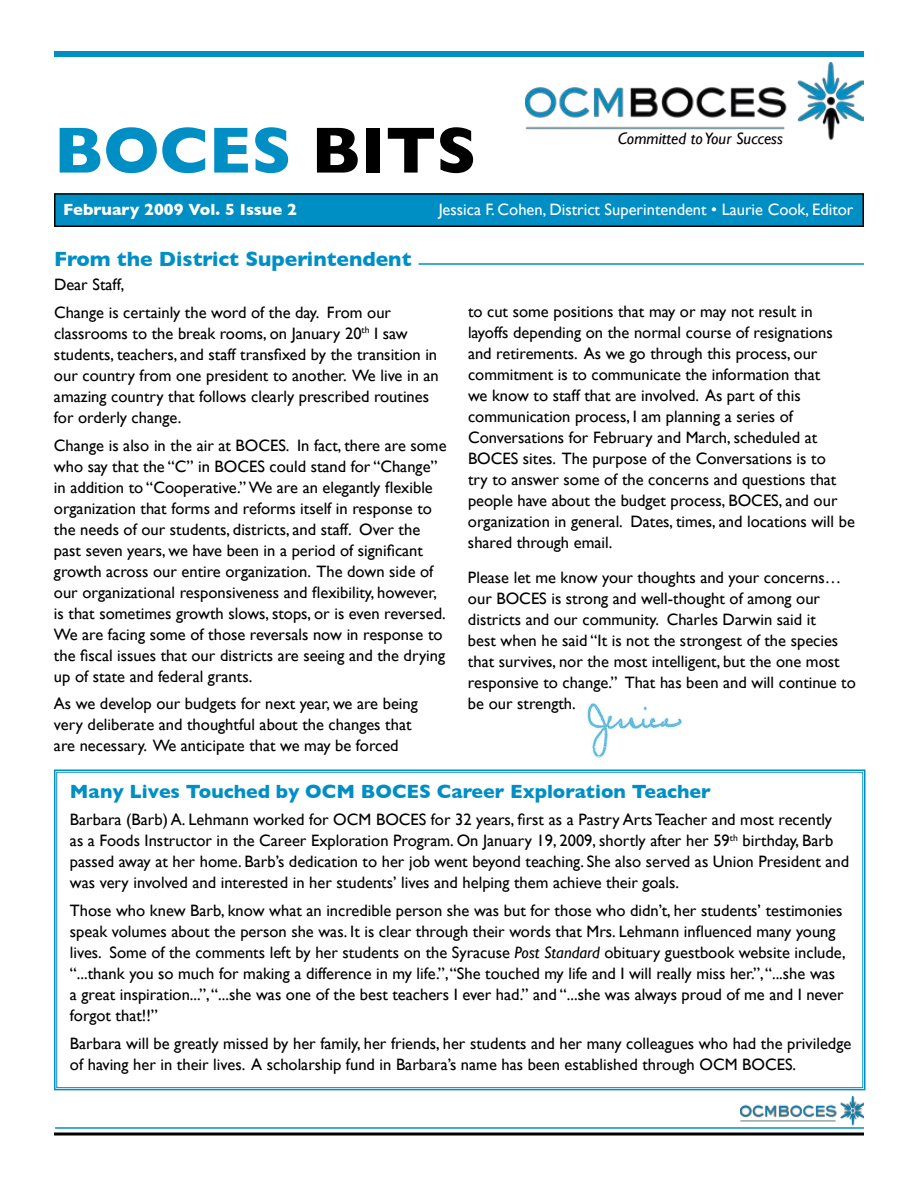
<style>
.page{position:relative;width:918px;height:1188px;background:#fff}
.page>*{position:absolute;margin:0;border:0;box-sizing:border-box;transform-origin:0 0}
.t1{font:700 66px "Gill Sans";color:#008fc5}
.t2{font:700 21px "Gill Sans";color:#008fc5}
.t3{font:700 19.5px "Gill Sans";color:#008fc5}
.t4{font:16.5px/21px "Gill Sans";color:#000}
.t5{font:16.5px "Gill Sans";color:#fff}
.t6{font:700 16.5px "Gill Sans";color:#fff}
.t7{font:italic 16.5px "Gill Sans";color:#000}
.s1{color:#000}
.s2{font-style:italic}
</style>
<div class="page">
<div style="left:54px;top:51px;width:810px;height:6px;background:#008fc5"></div>
<img style="left:740px;top:1097px;width:124px;height:29px">
<img style="left:587px;top:701px;width:95px;height:59px">
<hr style="left:418px;top:263px;width:446px;height:2px;background:#008fc5">
<div style="left:55px;top:194px;width:808px;height:32px;background:#008fc5"></div>
<div style="left:54px;top:193px;width:810px;height:34px;border:2px solid #000"></div>
<svg style="left:54px;top:1132px;width:810px;height:4px;background:#3f3f3f"></svg>
<hr style="left:55px;top:1127px;width:809px;height:2px;background:#008fc5">
<svg style="left:54px;top:769px;width:812px;height:322px"></svg>
<img style="left:526px;top:63px;width:338px;height:77px">
<h1 class="t1" style="left:54px;top:112px;width:424px">BOCES <span class="s1">BITS</span></h1>
<p class="t6" style="left:63px;top:200px;width:236px">February 2009 Vol. 5 Issue 2</p>
<p class="t5" style="left:439px;top:200px;width:416px">Jessica F. Cohen, District Superintendent • Laurie Cook, Editor</p>
<p class="t7" style="left:618px;top:129px;width:167px">Committed to Your Success</p>
<p class="t2" style="left:54px;top:247px;width:359px">From the District Superintendent</p>
<p class="t4" style="left:54px;top:270px;width:339px;line-height:27.8px">Dear Staff,<br>Change is certainly the word of the day. From our</p>
<p class="t4" style="left:54px;top:323px;width:386px">classrooms to the break rooms, on January 20<sup>th</sup> I saw students, teachers, and staff transfixed by the transition in our country from one president to another. We live in an amazing country that follows clearly prescribed routines for orderly change.</p>
<p class="t4" style="left:54px;top:434px;width:394px">Change is also in the air at BOCES. In fact, there are some who say that the “C” in BOCES could stand for “Change” in addition to “Cooperative.”We are an elegantly flexible organization that forms and reforms itself in response to the needs of our students, districts, and staff. Over the past seven years, we have been in a period of significant growth across our entire organization. The down side of our organizational responsiveness and flexibility, however, is that sometimes growth slows, stops, or is even reversed.<br>We are facing some of those reversals now in response to the fiscal issues that our districts are seeing and the drying up of state and federal grants.</p>
<p class="t4" style="left:54px;top:693px;width:365px">As we develop our budgets for next year, we are being very deliberate and thoughtful about the changes that are necessary. We anticipate that we may be forced</p>
<p class="t4" style="left:468px;top:301px;width:388px">to cut some positions that may or may not result in layoffs depending on the normal course of resignations and retirements. As we go through this process, our commitment is to communicate the information that<br>we know to staff that are involved. As part of this communication process, I am planning a series of Conversations for February and March, scheduled at BOCES sites. The purpose of the Conversations is to<br>try to answer some of the concerns and questions that people have about the budget process, BOCES, and our organization in general. Dates, times, and locations will be shared through email.</p>
<p class="t4" style="left:468px;top:567px;width:389px">Please let me know your thoughts and your concerns… our BOCES is strong and well-thought of among our districts and our community. Charles Darwin said it<br>best when he said “It is not the strongest of the species that survives, nor the most intelligent, but the one most responsive to change.” That has been and will continue to be our strength.</p>
<p class="t3" style="left:70px;top:780px;width:642px">Many Lives Touched by OCM BOCES Career Exploration Teacher</p>
<p class="t4" style="left:70px;top:809px;width:781px">Barbara (Barb) A. Lehmann worked for OCM BOCES for 32 years, first as a Pastry Arts Teacher and most recently as a Foods Instructor in the Career Exploration Program. On January 19, 2009, shortly after her 59<sup>th</sup> birthday, Barb passed away at her home. Barb’s dedication to her job went beyond teaching. She also served as Union President and was very involved and interested in her students’ lives and helping them achieve their goals.</p>
<p class="t4" style="left:70px;top:900px;width:777px">Those who knew Barb, know what an incredible person she was but for those who didn’t, her students’ testimonies speak volumes about the person she was. It is clear through their words that Mrs. Lehmann influenced many young lives. Some of the comments left by her students on the Syracuse <span class="s2">Post Standard</span> obituary guestbook website include, “...thank you so much for making a difference in my life.”,“She touched my life and I will really miss her.”,“...she was a great inspiration...”, “...she was one of the best teachers I ever had.” and “...she was always proud of me and I never forgot that!!”</p>
<p class="t4" style="left:70px;top:1033px;width:783px">Barbara will be greatly missed by her family, her friends, her students and her many colleagues who had the priviledge of having her in their lives. A scholarship fund in Barbara’s name has been established through OCM BOCES.</p>
</div>
